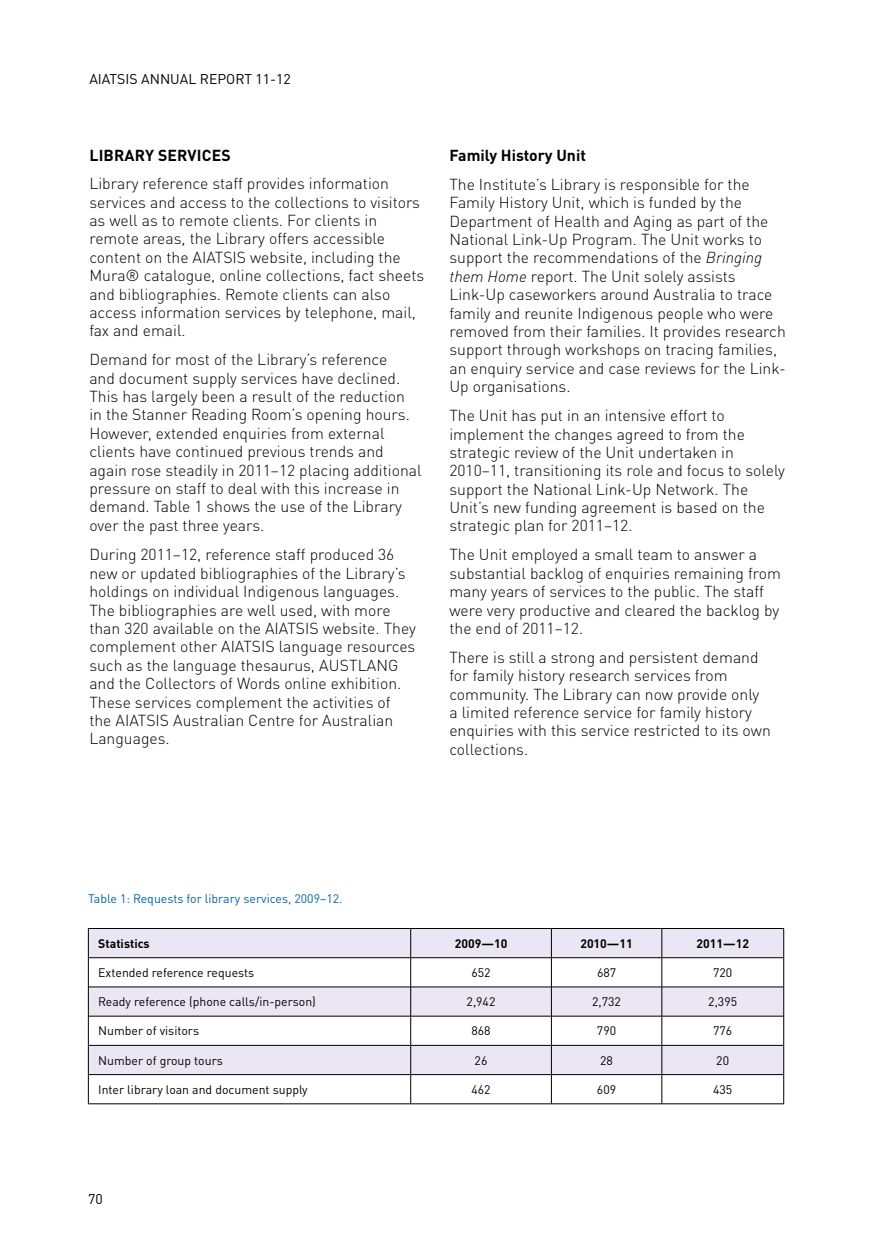
<style>
.page{position:relative;width:874px;height:1241px;background:#fff}
.page>*{position:absolute;margin:0;border:0;box-sizing:border-box;transform-origin:0 0}
.t1{font:300 15.75px/18.4px "DINOT";color:#000}
.t2{font:700 15.75px "DINOT";letter-spacing:.01em;color:#000}
.t3{font:14px "DINOT";color:#000}
.t4{font:12.25px "DINOT";color:#000}
.t5{font:12.25px "DINOT";color:#0065a4}
.t6{font:700 12.25px "DINOT";color:#000}
.s1{font-style:italic}
</style>
<div class="page">
<svg style="left:89px;top:929px;width:694px;height:144px;fill:#ebe6f3"></svg>
<hr style="left:88px;top:957px;width:322px;height:1px;background:#000">
<hr style="left:410px;top:957px;width:141px;height:1px;background:#000">
<hr style="left:551px;top:957px;width:110px;height:1px;background:#000">
<hr style="left:661px;top:957px;width:122px;height:1px;background:#000">
<hr style="left:88px;top:986px;width:322px;height:1px;background:#000">
<hr style="left:410px;top:986px;width:141px;height:1px;background:#000">
<hr style="left:551px;top:986px;width:110px;height:1px;background:#000">
<hr style="left:661px;top:986px;width:122px;height:1px;background:#000">
<hr style="left:88px;top:1015px;width:322px;height:1px;background:#000">
<hr style="left:410px;top:1015px;width:141px;height:1px;background:#000">
<hr style="left:551px;top:1015px;width:110px;height:1px;background:#000">
<hr style="left:661px;top:1015px;width:122px;height:1px;background:#000">
<hr style="left:88px;top:1044px;width:322px;height:1px;background:#000">
<hr style="left:410px;top:1044px;width:141px;height:1px;background:#000">
<hr style="left:551px;top:1044px;width:110px;height:1px;background:#000">
<hr style="left:661px;top:1044px;width:122px;height:1px;background:#000">
<hr style="left:88px;top:1073px;width:322px;height:1px;background:#000">
<hr style="left:410px;top:1073px;width:141px;height:1px;background:#000">
<hr style="left:551px;top:1073px;width:110px;height:1px;background:#000">
<hr style="left:661px;top:1073px;width:122px;height:1px;background:#000">
<svg style="left:88px;top:929px;width:1px;height:86px"></svg>
<svg style="left:410px;top:929px;width:1px;height:86px"></svg>
<svg style="left:551px;top:929px;width:1px;height:86px"></svg>
<svg style="left:661px;top:929px;width:1px;height:86px"></svg>
<hr style="left:88px;top:1015px;width:1px;height:30px;background:#000">
<hr style="left:410px;top:1015px;width:1px;height:30px;background:#000">
<hr style="left:551px;top:1015px;width:1px;height:30px;background:#000">
<hr style="left:661px;top:1015px;width:1px;height:30px;background:#000">
<hr style="left:88px;top:928px;width:322px;height:1px;background:#000">
<svg style="left:88px;top:1045px;width:1px;height:58px"></svg>
<svg style="left:410px;top:1045px;width:1px;height:58px"></svg>
<svg style="left:551px;top:1045px;width:1px;height:58px"></svg>
<svg style="left:661px;top:1045px;width:1px;height:58px"></svg>
<hr style="left:410px;top:928px;width:141px;height:1px;background:#000">
<hr style="left:551px;top:928px;width:110px;height:1px;background:#000">
<hr style="left:661px;top:928px;width:122px;height:1px;background:#000">
<svg style="left:783px;top:928px;width:1px;height:87px"></svg>
<hr style="left:783px;top:1015px;width:1px;height:30px;background:#000">
<svg style="left:783px;top:1045px;width:1px;height:58px"></svg>
<hr style="left:88px;top:1103px;width:322px;height:1px;background:#000">
<hr style="left:410px;top:1103px;width:141px;height:1px;background:#000">
<hr style="left:551px;top:1103px;width:110px;height:1px;background:#000">
<hr style="left:661px;top:1103px;width:122px;height:1px;background:#000">
<p class="t3" style="left:89px;top:70px;width:203px">AIATSIS ANNUAL REPORT 11-12</p>
<p class="t2" style="left:89px;top:145px;width:143px">Library services</p>
<p class="t1" style="left:89px;top:174px;width:336px">Library reference staff provides information services and access to the collections to visitors as well as to remote clients. For clients in remote areas, the Library offers accessible content on the AIATSIS website, including the Mura® catalogue, online collections, fact sheets and bibliographies. Remote clients can also access information services by telephone, mail, fax and email.</p>
<p class="t1" style="left:89px;top:350px;width:333px">Demand for most of the Library’s reference<br>and document supply services have declined.<br>This has largely been a result of the reduction<br>in the Stanner Reading Room’s opening hours.<br>However, extended enquiries from external clients have continued previous trends and again rose steadily in 2011–12 placing additional pressure on staff to deal with this increase in demand. Table 1 shows the use of the Library over the past three years.</p>
<p class="t1" style="left:89px;top:545px;width:328px">During 2011–12, reference staff produced 36 new or updated bibliographies of the Library’s holdings on individual Indigenous languages.<br>The bibliographies are well used, with more than 320 available on the AIATSIS website. They complement other AIATSIS language resources such as the language thesaurus, Austlang<br>and the Collectors of Words online exhibition.<br>These services complement the activities of the AIATSIS Australian Centre for Australian Languages.</p>
<p class="t2" style="left:449px;top:145px;width:138px">Family H istory Unit</p>
<p class="t1" style="left:449px;top:175px;width:338px">The Institute’s Library is responsible for the Family History Unit, which is funded by the Department of Health and Aging as part of the National Link-Up Program. The Unit works to support the recommendations of the <span class="s1">Bringing them Home</span> report. The Unit solely assists Link-Up caseworkers around Australia to trace family and reunite Indigenous people who were removed from their families. It provides research support through workshops on tracing families, an enquiry service and case reviews for the Link-Up organisations.</p>
<p class="t1" style="left:449px;top:406px;width:337px">The Unit has put in an intensive effort to implement the changes agreed to from the strategic review of the Unit undertaken in 2010–11, transitioning its role and focus to solely support the National Link-Up Network. The Unit’s new funding agreement is based on the strategic plan for 2011–12.</p>
<p class="t1" style="left:449px;top:545px;width:333px">The Unit employed a small team to answer a substantial backlog of enquiries remaining from many years of services to the public. The staff were very productive and cleared the backlog by the end of 2011–12.</p>
<p class="t1" style="left:449px;top:647px;width:323px">There is still a strong and persistent demand for family history research services from community. The Library can now provide only a limited reference service for family history enquiries with this service restricted to its own collections.</p>
<p class="t5" style="left:88px;top:890px;width:256px">Table 1: Requests for library services, 2009–12.</p>
<p class="t6" style="left:98px;top:935px;width:53px">Statistics</p>
<p class="t6" style="left:454px;top:935px;width:54px">2009—10</p>
<p class="t6" style="left:580px;top:935px;width:54px">2010—11</p>
<p class="t6" style="left:696px;top:935px;width:54px">2011—12</p>
<p class="t4" style="left:98px;top:964px;width:157px">Extended reference requests</p>
<p class="t4" style="left:471px;top:964px;width:21px">652</p>
<p class="t4" style="left:596px;top:964px;width:21px">687</p>
<p class="t4" style="left:712px;top:964px;width:21px">720</p>
<p class="t4" style="left:98px;top:993px;width:219px">Ready reference (phone calls/in-person)</p>
<p class="t4" style="left:466px;top:993px;width:30px">2,942</p>
<p class="t4" style="left:592px;top:993px;width:30px">2,732</p>
<p class="t4" style="left:708px;top:993px;width:30px">2,395</p>
<p class="t4" style="left:98px;top:1023px;width:102px">Number of visitors</p>
<p class="t4" style="left:471px;top:1023px;width:21px">868</p>
<p class="t4" style="left:596px;top:1023px;width:21px">790</p>
<p class="t4" style="left:712px;top:1023px;width:21px">776</p>
<p class="t4" style="left:98px;top:1052px;width:126px">Number of group tours</p>
<p class="t4" style="left:474px;top:1052px;width:14px">26</p>
<p class="t4" style="left:600px;top:1052px;width:14px">28</p>
<p class="t4" style="left:716px;top:1052px;width:14px">20</p>
<p class="t4" style="left:98px;top:1081px;width:211px">Inter library loan and document supply</p>
<p class="t4" style="left:471px;top:1081px;width:21px">462</p>
<p class="t4" style="left:596px;top:1081px;width:21px">609</p>
<p class="t4" style="left:712px;top:1081px;width:21px">435</p>
<p class="t3" style="left:88px;top:1189px;width:16px">70</p>
</div>
